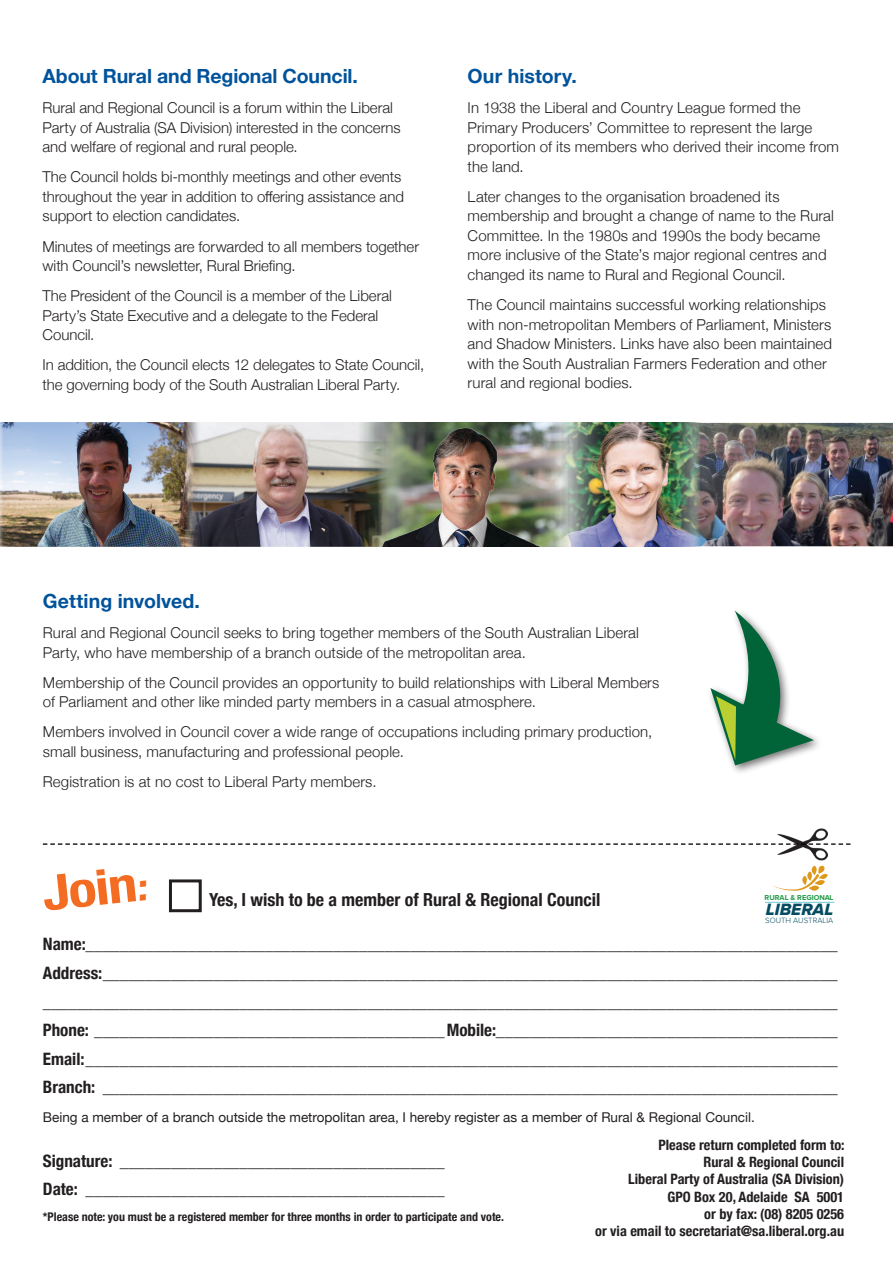
<style>
.page{position:relative;width:893px;height:1263px;background:#fff}
.page>*{position:absolute;margin:0;border:0;box-sizing:border-box;transform-origin:0 0}
.t1{font:700 condensed 48.6px "Helvetica Neue";color:#f36c21;scale:1.2 1}
.t2{font:700 19.5px "Helvetica Neue";color:#00539b}
.t3{font:700 condensed 18px "Helvetica Neue";color:#231f20}
.t4{font:700 condensed 17.1px "Helvetica Neue";color:#231f20}
.t5{font:17.1px "Proxima Nova Extrabld It";color:#054c61}
.t6{font:300 15px/19.5px "Helvetica Neue";letter-spacing:.005em;color:#231f20}
.t7{font:700 condensed 14.25px/17.1px "Helvetica Neue";color:#231f20;text-align:right}
.t8{font:13.5px "Helvetica Neue";color:#231f20}
.t9{font:700 condensed 12px "Helvetica Neue";color:#231f20}
.t10{font:300 7.95px "Proxima Nova";color:#054c61}
.t11{font:700 7.5px "Proxima Nova";color:#219847}
.s1{font-size:37.8px}
</style>
<div class="page">
<svg style="left:43px;top:843px;width:807px;height:2px"></svg>
<div style="left:169px;top:879px;width:33px;height:33px;border:3px solid #231f20"></div>
<img style="left:201px;top:423px;width:120px;height:123px">
<svg style="left:710px;top:610px;width:109px;height:162px"></svg>
<img style="left:321px;top:423px;width:227px;height:123px">
<img style="left:376px;top:427px;width:172px;height:119px">
<img style="left:715px;top:423px;width:178px;height:123px">
<img style="left:548px;top:423px;width:167px;height:123px">
<img style="left:0;top:423px;width:201px;height:123px">
<img style="left:777px;top:828px;width:50px;height:38px">
<hr style="left:765px;top:902px;width:69px;height:1px;background:#68cbde">
<svg style="left:773px;top:866px;width:55px;height:25px"></svg>
<p class="t2" style="left:43px;top:61px;width:317px">About Rural and Regional Council.</p>
<p class="t6" style="left:43px;top:97px;width:360px">Rural and Regional Council is a forum within the Liberal<br>Party of Australia (SA Division) interested in the concerns and welfare of regional and rural people.</p>
<p class="t6" style="left:43px;top:166px;width:363px">The Council holds bi-monthly meetings and other events throughout the year in addition to offering assistance and support to election candidates.</p>
<p class="t6" style="left:43px;top:235px;width:378px">Minutes of meetings are forwarded to all members together with Council’s newsletter, Rural Briefing.</p>
<p class="t6" style="left:43px;top:285px;width:351px">The President of the Council is a member of the Liberal<br>Party’s State Executive and a delegate to the Federal<br>Council.</p>
<p class="t6" style="left:43px;top:354px;width:383px">In addition, the Council elects 12 delegates to State Council, the governing body of the South Australian Liberal Party.</p>
<p class="t2" style="left:468px;top:61px;width:111px">Our history.</p>
<p class="t6" style="left:468px;top:97px;width:373px">In 1938 the Liberal and Country League formed the Primary Producers’ Committee to represent the large proportion of its members who derived their income from the land.</p>
<p class="t6" style="left:468px;top:186px;width:368px">Later changes to the organisation broadened its membership and brought a change of name to the Rural Committee. In the 1980s and 1990s the body became more inclusive of the State’s major regional centres and changed its name to Rural and Regional Council.</p>
<p class="t6" style="left:468px;top:294px;width:366px">The Council maintains successful working relationships with non-metropolitan Members of Parliament, Ministers and Shadow Ministers. Links have also been maintained with the South Australian Farmers Federation and other rural and regional bodies.</p>
<p class="t2" style="left:43px;top:586px;width:158px">Getting involved.</p>
<p class="t6" style="left:43px;top:622px;width:597px">Rural and Regional Council seeks to bring together members of the South Australian Liberal<br>Party, who have membership of a branch outside of the metropolitan area.</p>
<p class="t6" style="left:43px;top:671px;width:618px">Membership of the Council provides an opportunity to build relationships with Liberal Members of Parliament and other like minded party members in a casual atmosphere.</p>
<p class="t6" style="left:43px;top:721px;width:611px">Members involved in Council cover a wide range of occupations including primary production, small business, manufacturing and professional people.</p>
<p class="t6" style="left:43px;top:771px;width:335px">Registration is at no cost to Liberal Party members.</p>
<p class="t1" style="left:38px;top:853px;width:89px;rotate:-6deg">Join<span class="s1">:</span></p>
<p class="t3" style="left:209px;top:885px;width:393px">Yes, I wish to be a member of Rural &amp; Regional Council</p>
<p class="t4" style="left:43px;top:930px;width:796px">Name:________________________________________________________________________________________</p>
<p class="t4" style="left:43px;top:959px;width:796px">Address:______________________________________________________________________________________</p>
<p class="t4" style="left:43px;top:987px;width:796px">_____________________________________________________________________________________________</p>
<p class="t4" style="left:43px;top:1016px;width:796px">Phone: _________________________________________Mobile:________________________________________</p>
<p class="t4" style="left:43px;top:1044px;width:796px">Email:________________________________________________________________________________________</p>
<p class="t4" style="left:43px;top:1073px;width:796px">Branch: ______________________________________________________________________________________</p>
<p class="t8" style="left:43px;top:1107px;width:713px">Being a member of a branch outside the metropolitan area, I hereby register as a member of Rural &amp; Regional Council.</p>
<p class="t4" style="left:43px;top:1146px;width:403px">Signature: ______________________________________</p>
<p class="t4" style="left:43px;top:1175px;width:403px">Date: __________________________________________</p>
<p class="t11" style="left:765px;top:892px;width:70px">RURAL &amp; REGIONAL</p>
<p class="t5" style="left:766px;top:897px;width:69px">LIBERAL</p>
<p class="t10" style="left:765px;top:915px;width:70px">SOUTH AUSTRALIA</p>
<p class="t7" style="left:658px;top:1135px;width:188px">Please return completed form to:</p>
<p class="t7" style="left:628px;top:1153px;width:217px">Rural &amp; Regional Council<br>Liberal Party of Australia (SA Division)</p>
<p class="t7" style="left:667px;top:1187px;width:178px">GPO Box 20, Adelaide SA 5001</p>
<p class="t7" style="left:704px;top:1204px;width:141px">or by fax: (08) 8205 0256</p>
<p class="t7" style="left:595px;top:1221px;width:250px">or via email to secretariat@sa.liberal.org.au</p>
<p class="t9" style="left:43px;top:1207px;width:463px">*Please note: you must be a registered member for three months in order to participate and vote.</p>
</div>
